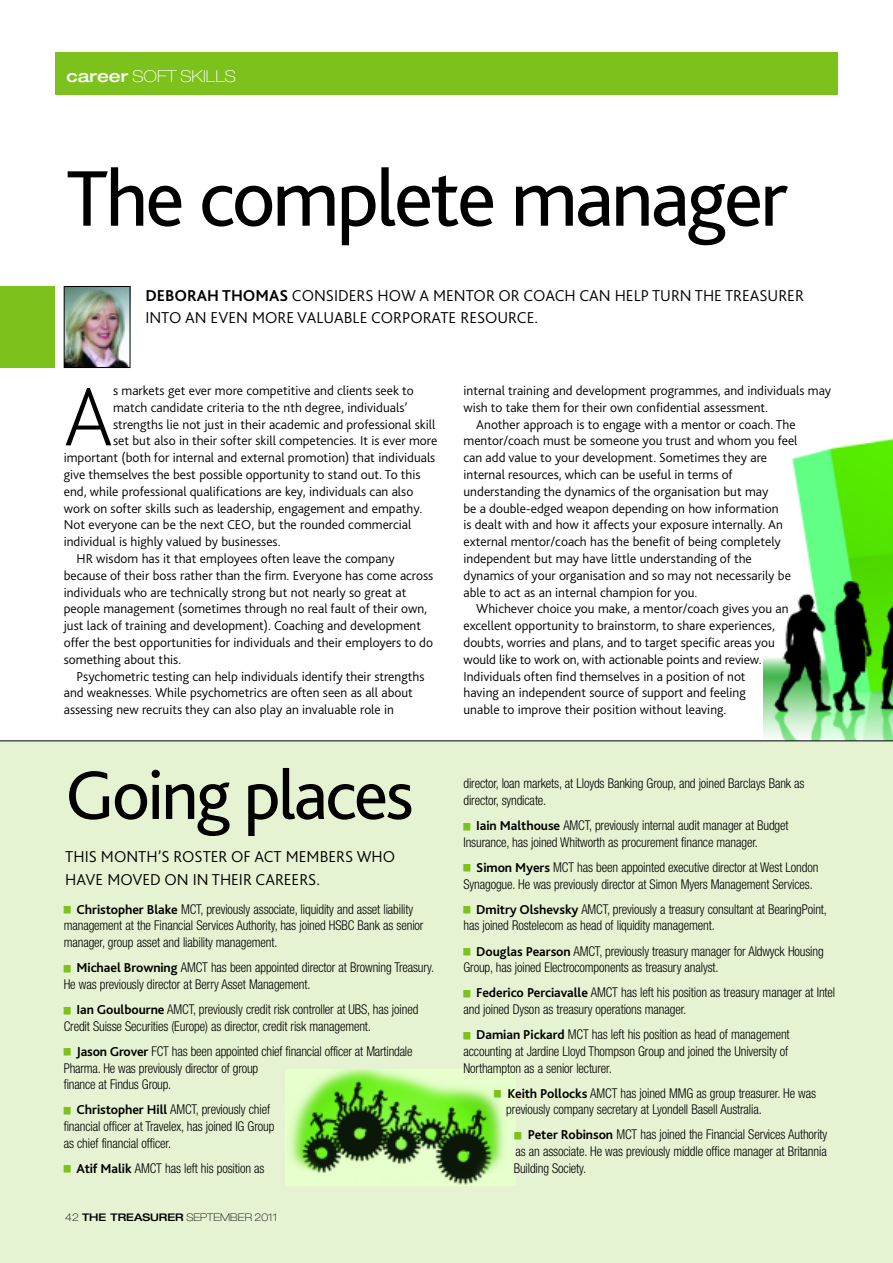
<style>
.page{position:relative;width:893px;height:1263px;background:#fff}
.page>*{position:absolute;margin:0;border:0;box-sizing:border-box;transform-origin:0 0}
.t1{font:200 86.85px "Bliss 2";color:#000}
.t2{font:82.5px "Bliss 2";letter-spacing:-.035em;color:#000}
.t3{font:72px "Bliss 2";letter-spacing:-.035em;color:#000}
.t4{font:300 16.5px/22.5px "Bliss 2";color:#000}
.t5{font:100 expanded 16.5px "Helvetica Neue";color:#fff}
.t6{font:300 13.5px "Bliss 2";color:#000}
.t7{font:300 condensed 13.5px/16.6px "Helvetica Neue";letter-spacing:-.01em;color:#000;scale:.95 1}
.t8{font:100 expanded 10.5px "Helvetica Neue";color:#000}
.s1{font-weight:500}
.s2{font-weight:700}
.s3{font-family:"Bliss 2";font-weight:700;font-stretch:normal}
</style>
<div class="page">
<div style="left:64px;top:52px;width:774px;height:43px;background:#7dc21c"></div>
<img style="left:764px;top:438px;width:129px;height:303px">
<div style="left:55px;top:53px;width:774px;height:42px;background:#7dc21c"></div>
<div style="left:0;top:286px;width:54px;height:82px;background:#7dc21c"></div>
<img style="left:66px;top:288px;width:62px;height:78px">
<div style="left:64px;top:286px;width:66px;height:82px;border:1px solid #000"></div>
<div style="left:0;top:741px;width:893px;height:522px;background:#e5f3d2"></div>
<img style="left:286px;top:1069px;width:230px;height:116px">
<hr style="left:0;top:741px;width:893px;height:1px;background:#000">
<svg style="left:494px;top:1090px;width:7px;height:8px"></svg>
<svg style="left:514px;top:1132px;width:2px;height:7px"></svg>
<p class="t5" style="left:67px;top:70px;width:171px"><span class="s1">career</span> SOFT SKILLS</p>
<h2 class="t2" style="left:66px;top:167px;width:723px">The complete manager</h2>
<p class="t4" style="left:145px;top:286px;width:660px"><span class="s2">DEBORAH THOMAS</span> CONSIDERS HOW A MENTOR OR COACH CAN HELP TURN THE TREASURER<br>INTO AN EVEN MORE VALUABLE CORPORATE RESOURCE.</p>
<h1 class="t1" style="left:64px;top:384px;width:51px">A</h1>
<p class="t6" style="left:113px;top:385px;width:302px">s markets get ever more competitive and clients seek to</p>
<p class="t6" style="left:113px;top:402px;width:296px">match candidate criteria to the nth degree, individuals’</p>
<p class="t6" style="left:113px;top:419px;width:324px">strengths lie not just in their academic and professional skill</p>
<p class="t6" style="left:113px;top:436px;width:326px">set but also in their softer skill competencies. It is ever more</p>
<p class="t6" style="left:64px;top:453px;width:373px">important (both for internal and external promotion) that individuals</p>
<p class="t6" style="left:64px;top:469px;width:358px">give themselves the best possible opportunity to stand out. To this</p>
<p class="t6" style="left:64px;top:486px;width:351px">end, while professional qualifications are key, individuals can also</p>
<p class="t6" style="left:64px;top:503px;width:360px">work on softer skills such as leadership, engagement and empathy.</p>
<p class="t6" style="left:64px;top:520px;width:349px">Not everyone can be the next CEO, but the rounded commercial</p>
<p class="t6" style="left:64px;top:537px;width:218px">individual is highly valued by businesses.</p>
<p class="t6" style="left:77px;top:553px;width:320px">HR wisdom has it that employees often leave the company</p>
<p class="t6" style="left:64px;top:570px;width:371px">because of their boss rather than the firm. Everyone has come across</p>
<p class="t6" style="left:64px;top:587px;width:344px">individuals who are technically strong but not nearly so great at</p>
<p class="t6" style="left:64px;top:604px;width:365px">people management (sometimes through no real fault of their own,</p>
<p class="t6" style="left:64px;top:621px;width:359px">just lack of training and development). Coaching and development</p>
<p class="t6" style="left:64px;top:637px;width:371px">offer the best opportunities for individuals and their employers to do</p>
<p class="t6" style="left:64px;top:654px;width:119px">something about this.</p>
<p class="t6" style="left:77px;top:671px;width:349px">Psychometric testing can help individuals identify their strengths</p>
<p class="t6" style="left:64px;top:688px;width:351px">and weaknesses. While psychometrics are often seen as all about</p>
<p class="t6" style="left:64px;top:705px;width:332px">assessing new recruits they can also play an invaluable role in</p>
<h3 class="t3" style="left:65px;top:768px;width:350px">Going places</h3>
<p class="t4" style="left:65px;top:847px;width:331px">THIS MONTH’S ROSTER OF ACT MEMBERS WHO<br>HAVE MOVED ON IN THEIR CAREERS.</p>
<p class="t7" style="left:64px;top:902px;width:380px;text-indent:13px"><span class="s3">Christopher Blake</span> MCT, previously associate, liquidity and asset liability management at the Financial Services Authority, has joined HSBC Bank as senior manager, group asset and liability management.</p>
<p class="t7" style="left:64px;top:960px;width:391px;text-indent:13px"><span class="s3">Michael Browning</span> AMCT has been appointed director at Browning Treasury.<br>He was previously director at Berry Asset Management.</p>
<p class="t7" style="left:64px;top:1002px;width:375px;text-indent:13px"><span class="s3">Ian Goulbourne</span> AMCT, previously credit risk controller at UBS, has joined<br>Credit Suisse Securities (Europe) as director, credit risk management.</p>
<p class="t7" style="left:64px;top:1044px;width:369px;text-indent:13px"><span class="s3">Jason Grover</span> FCT has been appointed chief financial officer at Martindale<br>Pharma. He was previously director of group<br>finance at Findus Group.</p>
<p class="t7" style="left:64px;top:1102px;width:223px;text-indent:13px"><span class="s3">Christopher Hill</span> AMCT, previously chief financial officer at Travelex, has joined IG Group as chief financial officer.</p>
<p class="t7" style="left:77px;top:1161px;width:199px"><span class="s3">Atif Malik</span> AMCT has left his position as</p>
<p class="t8" style="left:65px;top:1213px;width:213px">42 <span class="s1">THE TREASURER</span> SEPTEMBER 2011</p>
<p class="t6" style="left:463px;top:385px;width:369px">internal training and development programmes, and individuals may</p>
<p class="t6" style="left:463px;top:402px;width:306px">wish to take them for their own confidential assessment.</p>
<p class="t6" style="left:476px;top:419px;width:321px">Another approach is to engage with a mentor or coach. The</p>
<p class="t6" style="left:463px;top:436px;width:336px">mentor/coach must be someone you trust and whom you feel</p>
<p class="t6" style="left:463px;top:453px;width:305px">can add value to your development. Sometimes they are</p>
<p class="t6" style="left:463px;top:469px;width:271px">internal resources, which can be useful in terms of</p>
<p class="t6" style="left:463px;top:486px;width:306px">understanding the dynamics of the organisation but may</p>
<p class="t6" style="left:463px;top:503px;width:317px">be a double-edged weapon depending on how information</p>
<p class="t6" style="left:463px;top:520px;width:321px">is dealt with and how it affects your exposure internally. An</p>
<p class="t6" style="left:463px;top:537px;width:319px">external mentor/coach has the benefit of being completely</p>
<p class="t6" style="left:463px;top:553px;width:290px">independent but may have little understanding of the</p>
<p class="t6" style="left:463px;top:570px;width:329px">dynamics of your organisation and so may not necessarily be</p>
<p class="t6" style="left:463px;top:587px;width:236px">able to act as an internal champion for you.</p>
<p class="t6" style="left:476px;top:604px;width:314px">Whichever choice you make, a mentor/coach gives you an</p>
<p class="t6" style="left:463px;top:621px;width:313px">excellent opportunity to brainstorm, to share experiences,</p>
<p class="t6" style="left:463px;top:637px;width:313px">doubts, worries and plans, and to target specific areas you</p>
<p class="t6" style="left:463px;top:654px;width:300px">would like to work on, with actionable points and review.</p>
<p class="t6" style="left:463px;top:671px;width:284px">Individuals often find themselves in a position of not</p>
<p class="t6" style="left:463px;top:688px;width:284px">having an independent source of support and feeling</p>
<p class="t6" style="left:463px;top:705px;width:264px">unable to improve their position without leaving.</p>
<p class="t7" style="left:463px;top:776px;width:361px">director, loan markets, at Lloyds Banking Group, and joined Barclays Bank as director, syndicate.</p>
<p class="t7" style="left:463px;top:818px;width:344px;text-indent:13px"><span class="s3">Iain Malthouse</span> AMCT, previously internal audit manager at Budget<br>Insurance, has joined Whitworth as procurement finance manager.</p>
<p class="t7" style="left:463px;top:860px;width:375px;text-indent:13px"><span class="s3">Simon Myers</span> MCT has been appointed executive director at West London<br>Synagogue. He was previously director at Simon Myers Management Services.</p>
<p class="t7" style="left:463px;top:902px;width:384px;text-indent:13px"><span class="s3">Dmitry Olshevsky</span> AMCT, previously a treasury consultant at BearingPoint, has joined Rostelecom as head of liquidity management.</p>
<p class="t7" style="left:463px;top:943px;width:381px;text-indent:13px"><span class="s3">Douglas Pearson</span> AMCT, previously treasury manager for Aldwyck Housing<br>Group, has joined Electrocomponents as treasury analyst.</p>
<p class="t7" style="left:463px;top:985px;width:393px;text-indent:13px"><span class="s3">Federico Perciavalle</span> AMCT has left his position as treasury manager at Intel and joined Dyson as treasury operations manager.</p>
<p class="t7" style="left:463px;top:1027px;width:345px;text-align:justify;text-indent:13px"><span class="s3">Damian Pickard</span> MCT has left his position as head of management accounting at Jardine Lloyd Thompson Group and joined the University of Northampton as a senior lecturer.</p>
<p class="t7" style="left:506px;top:1086px;width:328px"><span class="s3">Keith Pollocks</span> AMCT has joined MMG as group treasurer. He was previously company secretary at Lyondell Basell Australia.</p>
<p class="t7" style="left:514px;top:1127px;width:332px;text-align:justify;text-indent:14px"><span class="s3">Peter Robinson</span> MCT has joined the Financial Services Authority as an associate. He was previously middle office manager at Britannia Building Society.</p>
</div>
